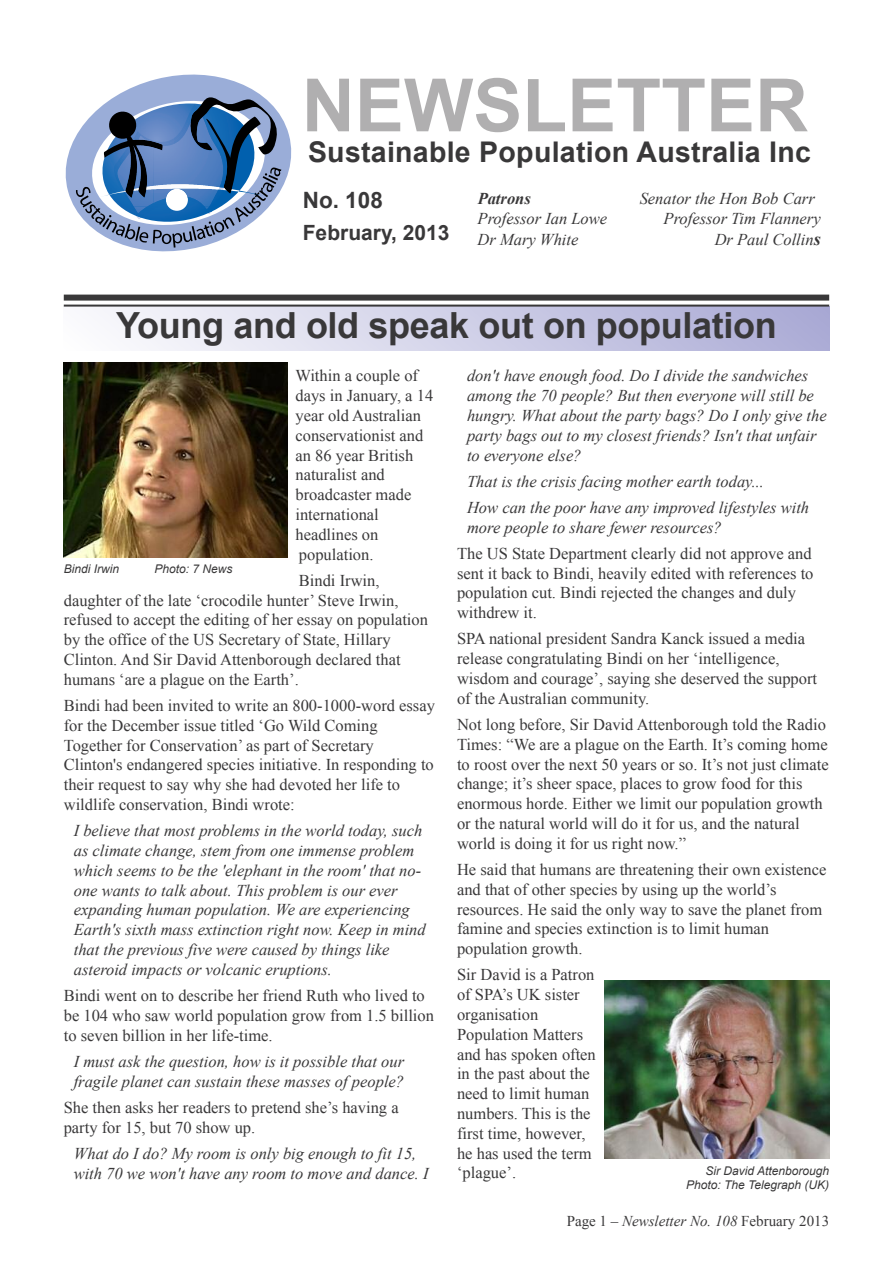
<style>
.page{position:relative;width:893px;height:1263px;background:#fff}
.page>*{position:absolute;margin:0;border:0;box-sizing:border-box;transform-origin:0 0}
.t1{font:700 73.5px "Arial";color:#b0afb0}
.t2{font:700 36px "Arial";letter-spacing:-.01em;color:#393839}
.t3{font:700 28.5px "Arial";letter-spacing:.01em;color:#393839}
.t4{font:700 22.5px "Arial";color:#393839}
.t5{font:700 21px "Arial";color:#393839}
.t6{font:16.5px/19.8px "Times New Roman";color:#393839}
.t7{font:italic 16.5px/19.8px "Times New Roman";color:#393839}
.t8{font:italic 700 16.5px "Times New Roman";color:#393839}
.t9{font:15px "Times New Roman";color:#393839}
.t10{font:italic 12px/14.4px "Arial";color:#393839;text-align:right}
.s1{font-weight:700;font-size:18px}
.s2{font-style:italic}
</style>
<div class="page">
<svg style="left:70px;top:74px;width:217px;height:178px"></svg>
<div style="left:64px;top:306px;width:765px;height:45px;background:linear-gradient(to right,#fcfcfd,#aaaad5)"></div>
<div style="left:64px;top:295px;width:765px;height:6px;background:#393839"></div>
<hr style="left:64px;top:305px;width:765px;height:2px;background:#393839">
<img style="left:604px;top:980px;width:225px;height:178px">
<img style="left:64px;top:363px;width:224px;height:194px">
<h1 class="t1" style="left:302px;top:65px;width:508px">NEWSLETTER</h1>
<h3 class="t3" style="left:308px;top:136px;width:504px">Sustainable Population Australia Inc</h3>
<p class="t8" style="left:478px;top:190px;width:55px">Patrons</p>
<p class="t7" style="left:640px;top:189px;width:177px">Senator the Hon Bob Carr</p>
<p class="t7" style="left:478px;top:209px;width:131px">Professor Ian Lowe</p>
<p class="t7" style="left:664px;top:209px;width:159px">Professor Tim Flannery</p>
<p class="t7" style="left:478px;top:229px;width:102px">Dr Mary White</p>
<p class="t7" style="left:715px;top:229px;width:108px">Dr Paul Collin<span class="s1">s</span></p>
<h3 class="t4" style="left:303px;top:187px;width:82px">No. 108</h3>
<p class="t5" style="left:303px;top:221px;width:148px">February, 2013</p>
<h2 class="t2" style="left:116px;top:305px;width:662px">Young and old speak out on population</h2>
<p class="t6" style="left:295px;top:366px;width:139px">Within a couple of days in January, a 14 year old Australian conservationist and an 86 year British naturalist and broadcaster made international headlines on population.</p>
<p class="t6" style="left:64px;top:570px;width:366px;text-indent:235px">Bindi Irwin, daughter of the late ‘crocodile hunter’ Steve Irwin, refused to accept the editing of her essay on population by the office of the US Secretary of State, Hillary Clinton. And Sir David Attenborough declared that humans ‘are a plague on the Earth’.</p>
<p class="t6" style="left:64px;top:695px;width:373px">Bindi had been invited to write an 800-1000-word essay for the December issue titled ‘Go Wild Coming Together for Conservation’ as part of Secretary Clinton's endangered species initiative. In responding to their request to say why she had devoted her life to wildlife conservation, Bindi wrote:</p>
<p class="t7" style="left:74px;top:821px;width:354px">I believe that most problems in the world today, such as climate change, stem from one immense problem which seems to be the 'elephant in the room' that no&shy;one wants to talk about. This problem is our ever expanding human population. We are experiencing Earth's sixth mass extinction right now. Keep in mind that the previous five were caused by things like asteroid impacts or volcanic eruptions.</p>
<p class="t6" style="left:64px;top:985px;width:372px">Bindi went on to describe her friend Ruth who lived to be 104 who saw world population grow from 1.5 billion to seven billion in her life-time.</p>
<p class="t7" style="left:74px;top:1051px;width:332px">I must ask the question, how is it possible that our fragile planet can sustain these masses of people?</p>
<p class="t6" style="left:64px;top:1097px;width:336px">She then asks her readers to pretend she’s having a party for 15, but 70 show up.</p>
<p class="t7" style="left:74px;top:1143px;width:356px">What do I do? My room is only big enough to fit 15, with 70 we won't have any room to move and dance. I</p>
<p class="t10" style="left:64px;top:562px;width:57px">Bindi Irwin</p>
<p class="t10" style="left:154px;top:562px;width:80px">Photo: 7 News</p>
<p class="t7" style="left:467px;top:366px;width:361px">don't have enough food. Do I divide the sandwiches among the 70 people? But then everyone will still be hungry. What about the party bags? Do I only give the party bags out to my closest friends? Isn't that unfair to everyone else?</p>
<p class="t7" style="left:467px;top:468px;width:344px;line-height:26.2px">That is the crisis facing mother earth today...<br>How can the poor have any improved lifestyles with</p>
<p class="t7" style="left:467px;top:517px;width:256px">more people to share fewer resources?</p>
<p class="t6" style="left:457px;top:543px;width:358px">The US State Department clearly did not approve and sent it back to Bindi, heavily edited with references to population cut. Bindi rejected the changes and duly withdrew it.</p>
<p class="t6" style="left:457px;top:629px;width:362px">SPA national president Sandra Kanck issued a media release congratulating Bindi on her ‘intelligence, wisdom and courage’, saying she deserved the support of the Australian community.</p>
<p class="t6" style="left:457px;top:715px;width:373px">Not long before, Sir David Attenborough told the Radio Times: “We are a plague on the Earth. It’s coming home to roost over the next 50 years or so. It’s not just climate change; it’s sheer space, places to grow food for this enormous horde. Either we limit our population growth or the natural world will do it for us, and the natural world is doing it for us right now.”</p>
<p class="t6" style="left:457px;top:859px;width:371px">He said that humans are threatening their own existence and that of other species by using up the world’s resources. He said the only way to save the planet from famine and species extinction is to limit human population growth.</p>
<p class="t6" style="left:457px;top:965px;width:140px">Sir David is a Patron of SPA’s UK sister organisation<br>Population Matters and has spoken often in the past about the need to limit human numbers. This is the first time, however, he has used the term ‘plague’.</p>
<p class="t10" style="left:686px;top:1163px;width:144px">Sir David Attenborough<br>Photo: The Telegraph (UK)</p>
<p class="t9" style="left:567px;top:1213px;width:264px">Page 1 – <span class="s2">Newsletter No. 108</span> February 2013</p>
</div>
